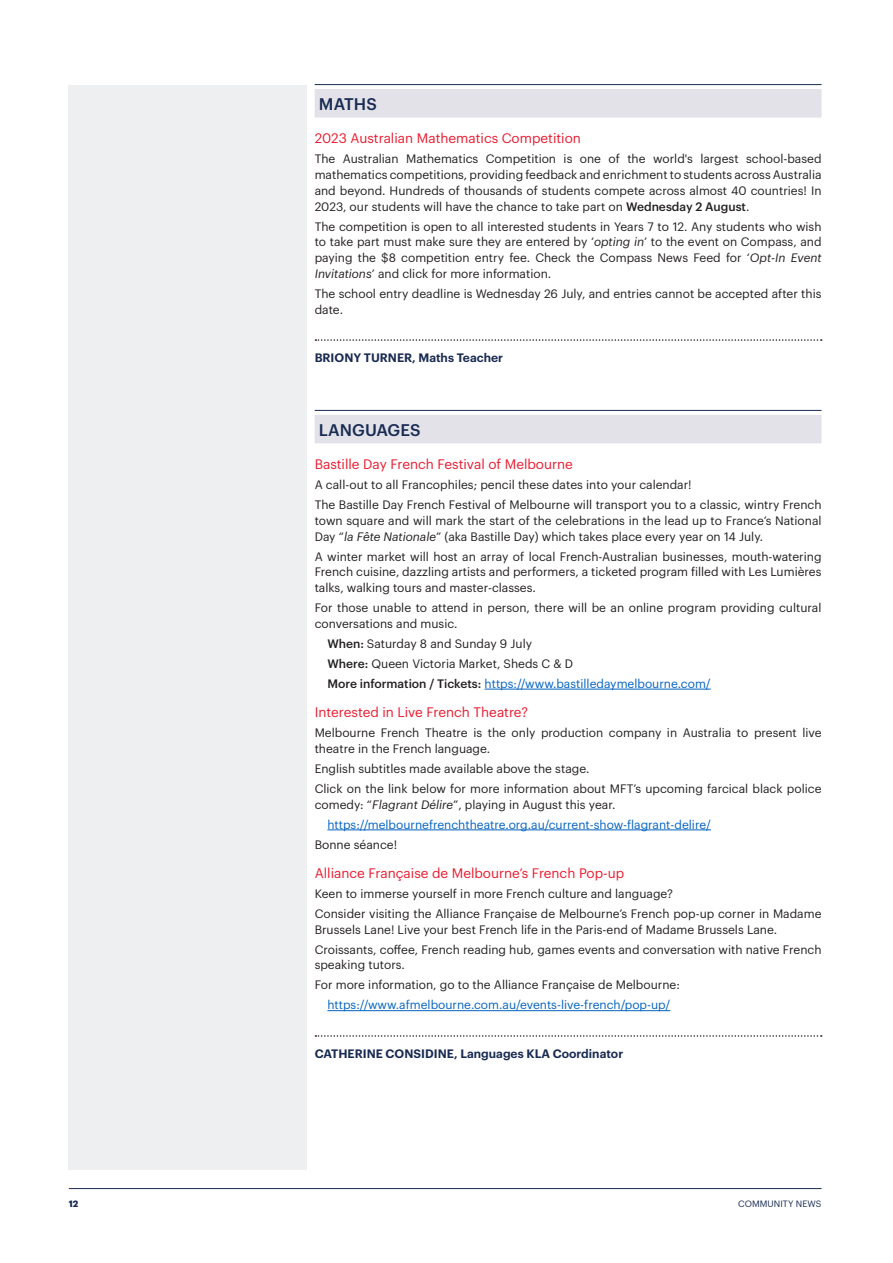
<style>
.page{position:relative;width:893px;height:1263px;background:#fff}
.page>*{position:absolute;margin:0;border:0;box-sizing:border-box;transform-origin:0 0}
.Headings{font:500 16.5px "Graphik";letter-spacing:.005em;color:#192b52}
.Sub_Headings{font:13.5px "Graphik";color:#ea1b2f}
.sub{font:12px/15.8px "Graphik";color:#231f20}
.sub-2{font:12px "Graphik";color:#0563c1}
.Author_s_Name{font:600 12px "Graphik";color:#192b52}
.t1{font:9px "Graphik";letter-spacing:.005em;color:#192b52}
.t2{font:700 9px "Graphik";color:#192b52}
.s1{font-weight:500}
.s2{font-style:italic}
.s3{font-weight:500;color:#231f20}
</style>
<div class="page">
<hr style="left:69px;top:1188px;width:752px;height:1px;background:#192b52">
<div style="left:68px;top:85px;width:239px;height:1084px;background:#edeff0"></div>
<hr style="left:315px;top:84px;width:506px;height:1px;background:#192b52">
<div style="left:315px;top:89px;width:506px;height:29px;background:#e2e2e8"></div>
<svg style="left:315px;top:339px;width:507px;height:2px"></svg>
<hr style="left:315px;top:410px;width:506px;height:1px;background:#192b52">
<div style="left:315px;top:415px;width:506px;height:28px;background:#e2e2e8"></div>
<hr style="left:485px;top:689px;width:226px;height:1px;background:#0563c1">
<hr style="left:327px;top:829px;width:384px;height:1px;background:#0563c1">
<hr style="left:327px;top:1010px;width:343px;height:1px;background:#0563c1">
<svg style="left:315px;top:1035px;width:507px;height:2px"></svg>
<p class="Headings" style="left:319px;top:92px;width:59px">MATHS</p>
<p class="Sub_Headings" style="left:315px;top:128px;width:268px">2023 Australian Mathematics Competition</p>
<p class="sub" style="left:315px;top:150px;width:508px;text-align:justify">The Australian Mathematics Competition is one of the world's largest school-based mathematics competitions, providing feedback and enrichment to students across Australia and beyond. Hundreds of thousands of students compete across almost 40 countries! In 2023, our students will have the chance to take part on <span class="s1">Wednesday 2 August</span>.</p>
<p class="sub" style="left:315px;top:217px;width:508px;text-align:justify">The competition is open to all interested students in Years 7 to 12. Any students who wish to take part must make sure they are entered by ‘<span class="s2">opting in</span>’ to the event on Compass, and paying the $8 competition entry fee. Check the Compass News Feed for ‘<span class="s2">Opt-In Event Invitations</span>’ and click for more information.</p>
<p class="sub" style="left:315px;top:285px;width:508px">The school entry deadline is Wednesday 26 July, and entries cannot be accepted after this date.</p>
<p class="Author_s_Name" style="left:315px;top:348px;width:190px">BRIONY TURNER, Maths Teacher</p>
<p class="Headings" style="left:319px;top:418px;width:103px">LANGUAGES</p>
<p class="Sub_Headings" style="left:315px;top:454px;width:260px">Bastille Day French Festival of Melbourne</p>
<p class="sub" style="left:315px;top:476px;width:379px">A call-out to all Francophiles; pencil these dates into your calendar!</p>
<p class="sub" style="left:315px;top:496px;width:508px;text-align:justify">The Bastille Day French Festival of Melbourne will transport you to a classic, wintry French town square and will mark the start of the celebrations in the lead up to France’s National Day “<span class="s2">la Fête Nationale</span>” (aka Bastille Day) which takes place every year on 14 July.</p>
<p class="sub" style="left:315px;top:547px;width:508px;text-align:justify">A winter market will host an array of local French-Australian businesses, mouth-watering French cuisine, dazzling artists and performers, a ticketed program filled with Les Lumières talks, walking tours and master-classes.</p>
<p class="sub" style="left:315px;top:599px;width:508px">For those unable to attend in person, there will be an online program providing cultural conversations and music.</p>
<p class="sub" style="left:327px;top:635px;width:206px"><span class="s1">When:</span> Saturday 8 and Sunday 9 July</p>
<p class="sub" style="left:327px;top:655px;width:247px"><span class="s1">Where:</span> Queen Victoria Market, Sheds C &amp; D</p>
<p class="sub-2" style="left:327px;top:674px;width:385px"><span class="s3">More information / Tickets:</span> https://www.bastilledaymelbourne.com/</p>
<p class="Sub_Headings" style="left:315px;top:702px;width:215px">Interested in Live French Theatre?</p>
<p class="sub" style="left:315px;top:724px;width:508px">Melbourne French Theatre is the only production company in Australia to present live theatre in the French language.</p>
<p class="sub" style="left:315px;top:760px;width:276px">English subtitles made available above the stage.</p>
<p class="sub" style="left:315px;top:780px;width:508px">Click on the link below for more information about MFT’s upcoming farcical black police comedy: “<span class="s2">Flagrant Délire</span>”, playing in August this year.</p>
<p class="sub-2" style="left:327px;top:815px;width:385px">https://melbournefrenchtheatre.org.au/current-show-flagrant-delire/</p>
<p class="sub" style="left:315px;top:835px;width:84px">Bonne séance!</p>
<p class="Sub_Headings" style="left:315px;top:863px;width:311px">Alliance Française de Melbourne’s French Pop-up</p>
<p class="sub" style="left:315px;top:885px;width:360px">Keen to immerse yourself in more French culture and language?</p>
<p class="sub" style="left:315px;top:905px;width:508px">Consider visiting the Alliance Française de Melbourne’s French pop-up corner in Madame<br>Brussels Lane! Live your best French life in the Paris-end of Madame Brussels Lane.</p>
<p class="sub" style="left:315px;top:940px;width:508px">Croissants, coffee, French reading hub, games events and conversation with native French speaking tutors.</p>
<p class="sub" style="left:315px;top:976px;width:367px">For more information, go to the Alliance Française de Melbourne:</p>
<p class="sub-2" style="left:327px;top:996px;width:344px">https://www.afmelbourne.com.au/events-live-french/pop-up/</p>
<p class="Author_s_Name" style="left:315px;top:1044px;width:310px">CATHERINE CONSIDINE, Languages KLA Coordinator</p>
<p class="t2" style="left:69px;top:1196px;width:11px">12</p>
<p class="t1" style="left:738px;top:1196px;width:85px">COMMUNITY NEWS</p>
</div>
